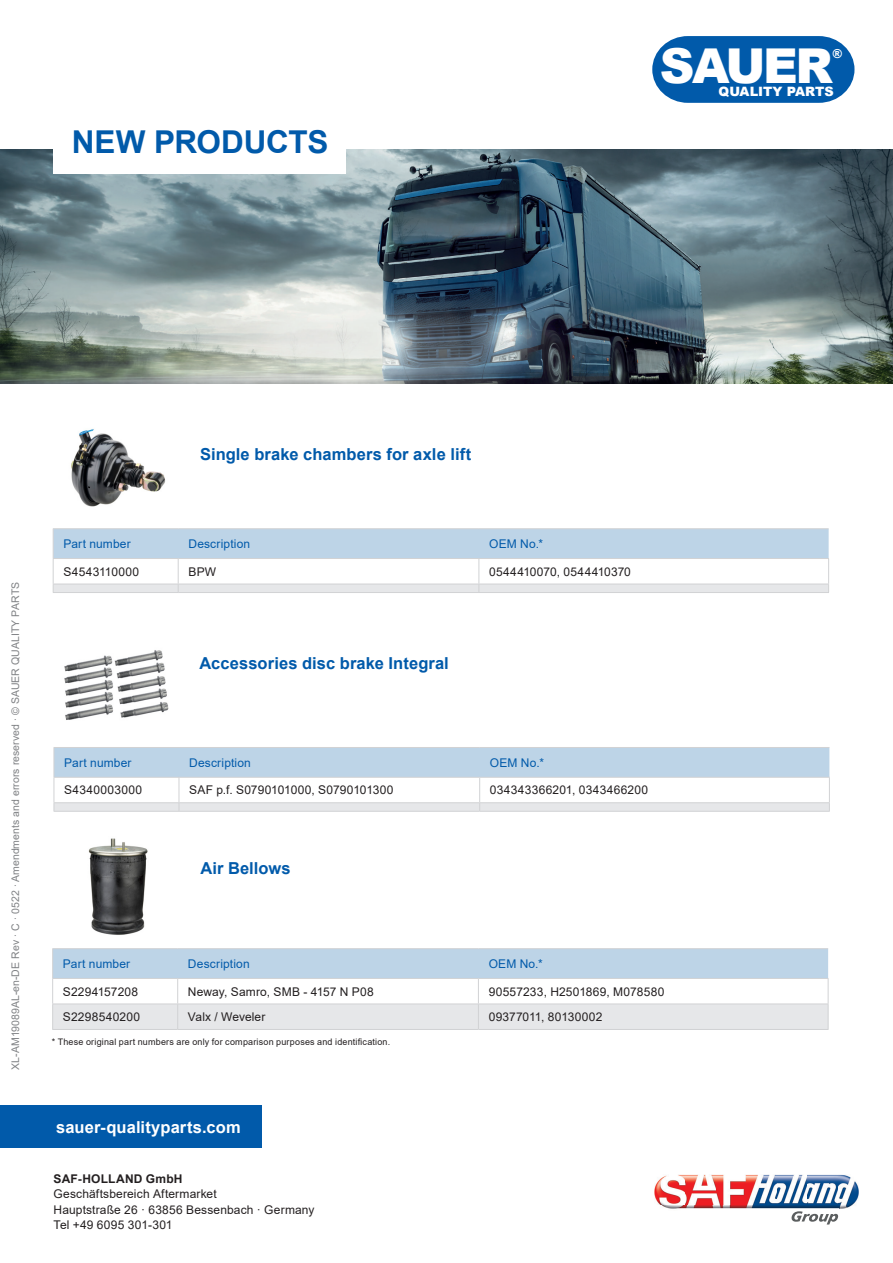
<style>
.page{position:relative;width:893px;height:1263px;background:#fff}
.page>*{position:absolute;margin:0;border:0;box-sizing:border-box;transform-origin:0 0}
.t1{font:900 48.15px "Arial";letter-spacing:-.05em;color:#fff}
.t2{font:700 31.5px "Arial";letter-spacing:-.01em;color:#015aaa}
.t3{font:700 16.5px "Arial";letter-spacing:.005em;color:#015aaa}
.t4{font:700 16.5px "Arial";letter-spacing:.005em;color:#fff}
.t5{font:900 12.9px "Arial";color:#fff}
.t6{font:900 12.3px "Arial";color:#fff}
.t7{font:12px "Arial";letter-spacing:.015em;color:#231f20}
.t8{font:12px "Arial";letter-spacing:.015em;color:#015aaa}
.t9{font:700 12px "Arial";letter-spacing:.02em;color:#231f20}
.t10{font:12px "Arial";letter-spacing:.035em;color:#231f20}
.t11{font:10.5px "Arial";color:#808285}
.t12{font:9px "Arial";letter-spacing:.02em;color:#231f20}
</style>
<div class="page">
<img style="left:0;top:150px;width:893px;height:234px">
<svg style="left:652px;top:36px;width:202px;height:67px;background:#1466b0"></svg>
<div style="left:54px;top:111px;width:292px;height:63px;background:#fff"></div>
<div style="left:0;top:1106px;width:262px;height:42px;background:#015aaa"></div>
<hr style="left:53px;top:592px;width:125px;height:1px;background:#d1d2d4">
<hr style="left:178px;top:592px;width:301px;height:1px;background:#d1d2d4">
<hr style="left:479px;top:592px;width:350px;height:1px;background:#d1d2d4">
<hr style="left:53px;top:528px;width:125px;height:1px;background:#d1d2d4">
<svg style="left:53px;top:529px;width:776px;height:63px"></svg>
<hr style="left:178px;top:528px;width:301px;height:1px;background:#d1d2d4">
<hr style="left:479px;top:528px;width:350px;height:1px;background:#d1d2d4">
<hr style="left:53px;top:558px;width:125px;height:1px;background:#d1d2d4">
<hr style="left:178px;top:558px;width:301px;height:1px;background:#d1d2d4">
<hr style="left:479px;top:558px;width:350px;height:1px;background:#d1d2d4">
<hr style="left:54px;top:811px;width:125px;height:1px;background:#d1d2d4">
<hr style="left:179px;top:811px;width:301px;height:1px;background:#d1d2d4">
<hr style="left:480px;top:811px;width:350px;height:1px;background:#d1d2d4">
<svg style="left:54px;top:747px;width:776px;height:64px"></svg>
<hr style="left:179px;top:747px;width:301px;height:1px;background:#d1d2d4">
<hr style="left:480px;top:747px;width:349px;height:1px;background:#d1d2d4">
<hr style="left:54px;top:777px;width:125px;height:1px;background:#d1d2d4">
<hr style="left:179px;top:777px;width:301px;height:1px;background:#d1d2d4">
<hr style="left:480px;top:777px;width:350px;height:1px;background:#d1d2d4">
<hr style="left:52px;top:1029px;width:126px;height:1px;background:#d1d2d4">
<hr style="left:178px;top:1029px;width:300px;height:1px;background:#d1d2d4">
<hr style="left:478px;top:1029px;width:350px;height:1px;background:#d1d2d4">
<hr style="left:52px;top:948px;width:126px;height:1px;background:#d1d2d4">
<svg style="left:52px;top:949px;width:777px;height:80px"></svg>
<hr style="left:178px;top:948px;width:300px;height:1px;background:#d1d2d4">
<hr style="left:478px;top:948px;width:350px;height:1px;background:#d1d2d4">
<hr style="left:52px;top:978px;width:126px;height:1px;background:#d1d2d4">
<hr style="left:178px;top:978px;width:300px;height:1px;background:#d1d2d4">
<hr style="left:478px;top:978px;width:350px;height:1px;background:#d1d2d4">
<img style="left:88px;top:838px;width:60px;height:97px">
<img style="left:71px;top:429px;width:95px;height:78px">
<img style="left:64px;top:650px;width:105px;height:70px">
<img style="left:655px;top:1175px;width:204px;height:34px">
<svg style="left:791px;top:1211px;width:47px;height:13px"></svg>
<p class="t2" style="left:72px;top:119px;width:258px">NEW PRODUCTS</p>
<p class="t1" style="left:660px;top:31px;width:175px">SAUER</p>
<p class="t5" style="left:719px;top:82px;width:117px">QUALITY PARTS</p>
<p class="t6" style="left:832px;top:45px;width:11px">®</p>
<p class="t11" style="left:8px;top:1069px;width:489px;rotate:-90deg">XL-AM19089AL-en-DE Rev ∙ C ∙ 0522 ∙ Amendments and errors reserved ∙ © SAUER QUALITY PARTS</p>
<p class="t3" style="left:200px;top:442px;width:273px">Single brake chambers for axle lift</p>
<p class="t8" style="left:63px;top:535px;width:69px">Part number</p>
<p class="t8" style="left:188px;top:535px;width:63px">Description</p>
<p class="t8" style="left:489px;top:535px;width:56px">OEM No.*</p>
<p class="t7" style="left:63px;top:563px;width:77px">S4543110000</p>
<p class="t7" style="left:188px;top:563px;width:29px">BPW</p>
<p class="t7" style="left:489px;top:563px;width:143px">0544410070, 0544410370</p>
<p class="t3" style="left:200px;top:652px;width:251px">Accessories disc brake Integral</p>
<p class="t8" style="left:64px;top:754px;width:69px">Part number</p>
<p class="t8" style="left:189px;top:754px;width:63px">Description</p>
<p class="t8" style="left:490px;top:754px;width:56px">OEM No.*</p>
<p class="t10" style="left:64px;top:782px;width:80px">S4340003000</p>
<p class="t7" style="left:189px;top:782px;width:206px">SAF p.f. S0790101000, S0790101300</p>
<p class="t7" style="left:490px;top:782px;width:160px">034343366201, 0343466200</p>
<p class="t3" style="left:200px;top:856px;width:92px">Air Bellows</p>
<p class="t8" style="left:63px;top:955px;width:69px">Part number</p>
<p class="t8" style="left:188px;top:955px;width:63px">Description</p>
<p class="t8" style="left:489px;top:955px;width:56px">OEM No.*</p>
<p class="t7" style="left:63px;top:983px;width:77px">S2294157208</p>
<p class="t7" style="left:188px;top:983px;width:187px">Neway, Samro, SMB - 4157 N P08</p>
<p class="t7" style="left:489px;top:983px;width:177px">90557233, H2501869, M078580</p>
<p class="t7" style="left:63px;top:1008px;width:79px">S2298540200</p>
<p class="t7" style="left:188px;top:1008px;width:79px">Valx / Weveler</p>
<p class="t7" style="left:489px;top:1008px;width:115px">09377011, 80130002</p>
<p class="t12" style="left:52px;top:1035px;width:340px">* These original part numbers are only for comparison purposes and identification.</p>
<p class="t4" style="left:56px;top:1115px;width:186px">sauer-qualityparts.com</p>
<p class="t9" style="left:54px;top:1171px;width:131px">SAF-HOLLAND GmbH</p>
<p class="t7" style="left:54px;top:1186px;width:165px">Geschäftsbereich Aftermarket</p>
<p class="t7" style="left:54px;top:1201px;width:262px">Hauptstraße 26 · 63856 Bessenbach · Germany</p>
<p class="t7" style="left:54px;top:1216px;width:120px">Tel +49 6095 301-301</p>
</div>
